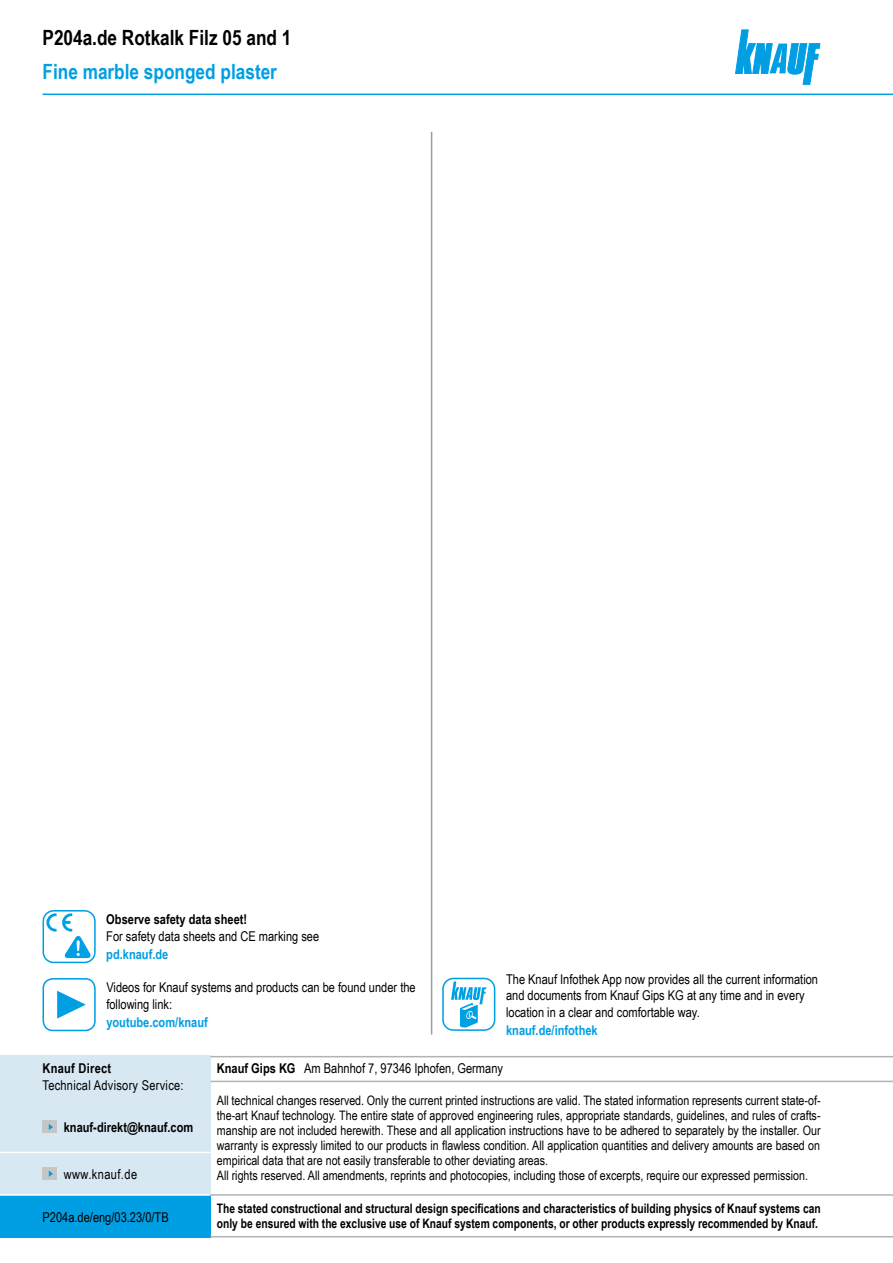
<style>
.page{position:relative;width:893px;height:1263px;background:#fff}
.page>*{position:absolute;margin:0;border:0;box-sizing:border-box;transform-origin:0 0}
.t1{font:700 21px "Arial Narrow";color:#000}
.t2{font:700 21px "Arial Narrow";color:#009ee3}
.Impressum_Drucknorm{font:13.5px/16.5px "Arial Narrow";color:#000}
.t3{font:700 13.5px "Arial Narrow";color:#009ee3}
.t4{font:700 13.5px "Arial Narrow";color:#000}
.Impressum_Drucknorm-2{font:13.5px "Arial Narrow";letter-spacing:.02em;color:#000}
.Impressum_Drucknorm-3{font:13.5px "Arial Narrow";letter-spacing:.03em;color:#000}
.t5{font:700 13.5px "Arial Narrow";letter-spacing:.02em;color:#000}
.t6{font:13.05px/15px "Arial Narrow";color:#000}
.t7{font:700 13.05px/15px "Arial Narrow";color:#000;scale:.96 1}
.s1{font-weight:700}
</style>
<div class="page">
<svg style="left:735px;top:30px;width:85px;height:54px"></svg>
<hr style="left:431px;top:132px;width:1px;height:903px;background:#9c9c9d">
<hr style="left:43px;top:94px;width:850px;height:1px;background:#009ee3">
<div style="left:442px;top:978px;width:53px;height:53px;border:2px solid #00a0e4;border-radius:10px"></div>
<svg style="left:451px;top:981px;width:35px;height:47px"></svg>
<svg style="left:43px;top:911px;width:52px;height:51px"></svg>
<div style="left:43px;top:910px;width:53px;height:53px;border:2px solid #00a0e4;border-radius:10px"></div>
<svg style="left:46px;top:913px;width:45px;height:45px"></svg>
<div style="left:43px;top:978px;width:53px;height:53px;border:2px solid #009ee3;border-radius:10px"></div>
<svg style="left:57px;top:991px;width:29px;height:27px"></svg>
<div style="left:0;top:1195px;width:210px;height:42px;background:#009ee3"></div>
<div style="left:0;top:1056px;width:210px;height:139px;background:#d7e8f2"></div>
<div style="left:43px;top:1167px;width:14px;height:13px;background:#c5c6c6"></div>
<svg style="left:49px;top:1170px;width:4px;height:7px"></svg>
<div style="left:43px;top:1120px;width:14px;height:13px;background:#c5c6c6"></div>
<svg style="left:49px;top:1124px;width:4px;height:6px"></svg>
<hr style="left:0;top:1194px;width:210px;height:2px;background:#fff">
<hr style="left:0;top:1152px;width:210px;height:1px;background:#fff">
<hr style="left:210px;top:1194px;width:683px;height:2px;background:#b1b2b3">
<hr style="left:210px;top:1236px;width:683px;height:1px;background:#b1b2b3">
<hr style="left:210px;top:1056px;width:683px;height:1px;background:#b1b2b3">
<hr style="left:210px;top:1081px;width:683px;height:1px;background:#b1b2b3">
<h1 class="t1" style="left:43px;top:22px;width:250px">P204a.de Rotkalk Filz 05 and 1</h1>
<h1 class="t2" style="left:43px;top:56px;width:236px">Fine marble sponged plaster</h1>
<p class="t4" style="left:106px;top:909px;width:142px">Observe safety data sheet!</p>
<p class="Impressum_Drucknorm" style="left:106px;top:927px;width:214px">For safety data sheets and CE marking see</p>
<p class="t3" style="left:106px;top:944px;width:64px">pd.knauf.de</p>
<p class="Impressum_Drucknorm" style="left:106px;top:979px;width:311px">Videos for Knauf systems and products can be found under the following link:</p>
<p class="t3" style="left:106px;top:1012px;width:103px">youtube.com/knauf</p>
<p class="Impressum_Drucknorm" style="left:506px;top:970px;width:314px">The Knauf Infothek App now provides all the current information and documents from Knauf Gips KG at any time and in every location in a clear and comfortable way.</p>
<p class="t3" style="left:506px;top:1020px;width:93px">knauf.de/infothek</p>
<p class="t5" style="left:43px;top:1058px;width:70px">Knauf Direct</p>
<p class="Impressum_Drucknorm" style="left:217px;top:1060px;width:288px"><span class="s1">Knauf Gips KG</span> Am Bahnhof 7, 97346 Iphofen, Germany</p>
<p class="Impressum_Drucknorm-2" style="left:43px;top:1075px;width:143px">Technical Advisory Service:</p>
<p class="t4" style="left:64px;top:1117px;width:131px">knauf-direkt@knauf.com</p>
<p class="Impressum_Drucknorm-3" style="left:64px;top:1164px;width:75px">www.knauf.de</p>
<p class="Impressum_Drucknorm" style="left:43px;top:1208px;width:128px">P204a.de/eng/03.23/0/TB</p>
<p class="t6" style="left:217px;top:1092px;width:605px">All technical changes reserved. Only the current printed instructions are valid. The stated information represents current state-of&shy;the-art Knauf technology. The entire state of approved engineering rules, appropriate standards, guidelines, and rules of crafts&shy;manship are not included herewith. These and all application instructions have to be adhered to separately by the installer. Our warranty is expressly limited to our products in flawless condition. All application quantities and delivery amounts are based on empirical data that are not easily transferable to other deviating areas.<br>All rights reserved. All amendments, reprints and photocopies, including those of excerpts, require our expressed permission.</p>
<p class="t7" style="left:217px;top:1200px;width:630px">The stated constructional and structural design specifications and characteristics of building physics of Knauf systems can only be ensured with the exclusive use of Knauf system components, or other products expressly recommended by Knauf.</p>
</div>
